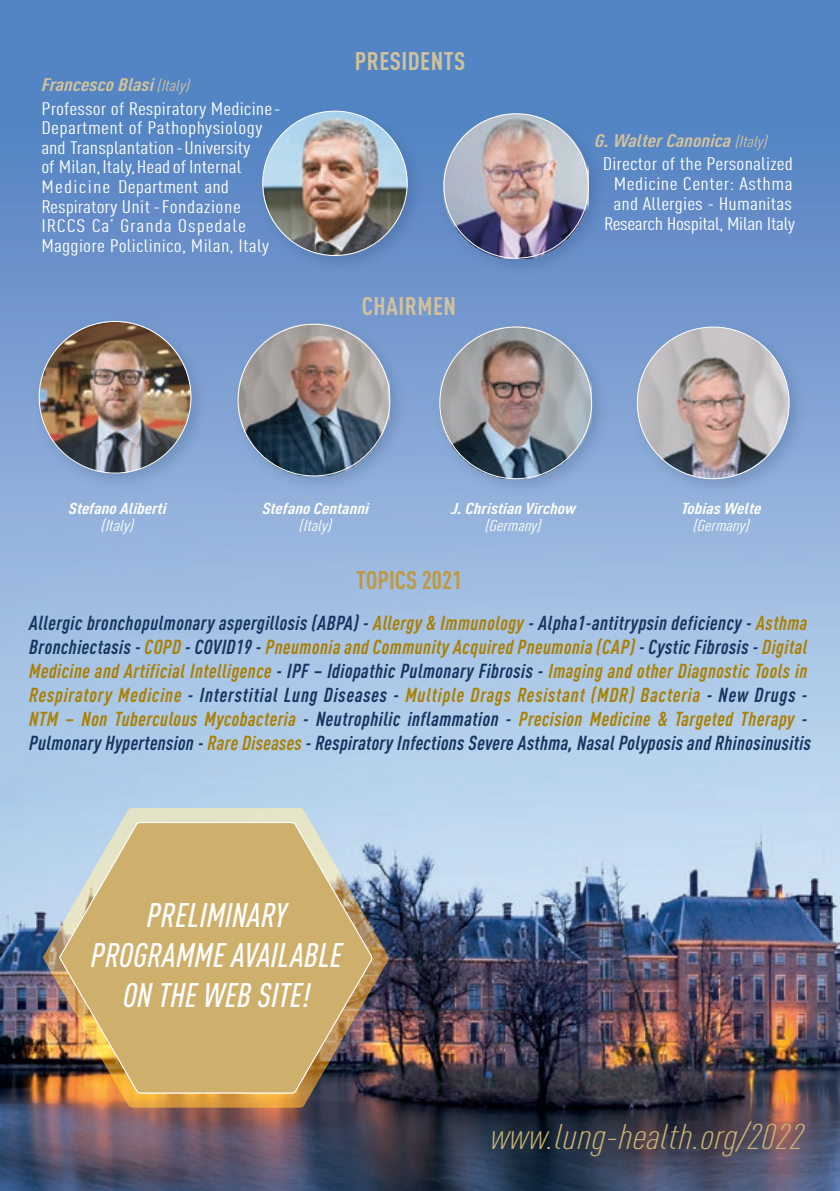
<style>
.page{position:relative;width:840px;height:1191px;background:#fff}
.page>*{position:absolute;margin:0;border:0;box-sizing:border-box;transform-origin:0 0}
.t1{font:italic 300 condensed 35.2px "DIN Pro";color:#c9b373;scale:1.25 1}
.t2{font:italic 500 condensed 33.6px/40px "DIN Pro";letter-spacing:.005em;color:#fff;text-align:center}
.t3{font:700 condensed 25.2px "DIN Pro";letter-spacing:.02em;color:#d2c29b}
.t4{font:700 condensed 25.2px "DIN Pro";color:#bf9942}
.t5{font:italic 700 condensed 20px/24px "DIN Pro";letter-spacing:.025em;color:#153660}
.t6{font:condensed 18px/19.6px "DIN Pro";letter-spacing:.005em;color:#fff;text-align:center;scale:1.25 1}
.t7{font:italic 700 condensed 18px "DIN Pro";color:#d2c29b;scale:1.25 1}
.t8{font:italic 700 condensed 15.6px "DIN Pro";color:#fff;scale:1.25 1}
.t9{font:italic condensed 15.6px "DIN Pro";color:#fff;scale:1.25 1}
.s1{font-weight:400;font-size:15.6px}
.s2{color:#aa8004}
</style>
<div class="page">
<img style="left:0;top:797px;width:839px;height:394px">
<div style="left:0;top:0;width:839px;height:797px;background:linear-gradient(to bottom,#4678bd,#bcd2ed)"></div>
<img style="left:43px;top:808px;width:345px;height:299px">
<svg style="left:59px;top:822px;width:313px;height:271px;background:#c5ab74"></svg>
<img style="left:28px;top:99px;width:783px;height:403px">
<img style="left:35px;top:307px;width:174px;height:171px">
<img style="left:443px;top:114px;width:145px;height:144px">
<img style="left:238px;top:324px;width:152px;height:151px">
<img style="left:439px;top:327px;width:152px;height:152px">
<img style="left:603px;top:282px;width:224px;height:228px">
<img style="left:198px;top:82px;width:276px;height:175px">
<p class="t7" style="left:42px;top:71px;width:120px">Francesco Blasi <span class="s1">(Italy)</span></p>
<p class="t6" style="left:41px;top:97px;width:193px;text-align:left">Professor of Respiratory Medicine -<br>Department of Pathophysiology and Transplantation-University<br>of Milan,Italy,Headof Internal<br>Medicine Department and<br>Respiratory Unit-Fondazione<br>IRCCS Ca’ Granda Ospedale<br>Maggiore Policlinico, Milan, Italy</p>
<p class="t3" style="left:354px;top:42px;width:112px">PRESIDENTS</p>
<p class="t3" style="left:361px;top:287px;width:96px">CHAIRMEN</p>
<p class="t7" style="left:594px;top:127px;width:139px">G. Walter Canonica <span class="s1">(Italy)</span></p>
<p class="t6" style="left:602px;top:152px;width:155px;line-height:20.2px">Director of the Personalized<br>Medicine Center: Asthma and Allergies - Humanitas<br>Research Hospital, Milan Italy</p>
<p class="t8" style="left:69px;top:496px;width:80px">Stefano Aliberti</p>
<p class="t9" style="left:102px;top:514px;width:27px">(Italy)</p>
<p class="t8" style="left:262px;top:496px;width:87px">Stefano Centanni</p>
<p class="t9" style="left:299px;top:514px;width:27px">(Italy)</p>
<p class="t8" style="left:450px;top:496px;width:102px">J. Christian Virchow</p>
<p class="t9" style="left:485px;top:514px;width:46px">(Germany)</p>
<p class="t4" style="left:356px;top:560px;width:108px">TOPICS 2021</p>
<p class="t8" style="left:681px;top:496px;width:65px">Tobias Welte</p>
<p class="t9" style="left:693px;top:514px;width:46px">(Germany)</p>
<p class="t5" style="left:29px;top:609px;width:782px">Allergic bronchopulmonary aspergillosis (ABPA) - <span class="s2">Allergy &amp; Immunology</span> - Alpha1-antitrypsin deficiency - <span class="s2">Asthma </span>Bronchiectasis - <span class="s2">COPD</span> - COVID19 - <span class="s2">Pneumonia and Community Acquired Pneumonia (CAP)</span> - Cystic Fibrosis - <span class="s2">Digital Medicine and Artificial Intelligence</span> - IPF – Idiopathic Pulmonary Fibrosis - <span class="s2">Imaging and other Diagnostic Tools in Respiratory Medicine</span> - Interstitial Lung Diseases - <span class="s2">Multiple Drags Resistant (MDR) Bacteria</span> - New Drugs - <span class="s2">NTM – Non Tuberculous Mycobacteria</span> - Neutrophilic inflammation - <span class="s2">Precision Medicine &amp; Targeted Therapy</span> - Pulmonary Hypertension - <span class="s2">Rare Diseases</span> - Respiratory Infections Severe Asthma, Nasal Polyposis and Rhinosinusitis</p>
<h2 class="t2" style="left:91px;top:891px;width:253px">PRELIMINARY<br>PROGRAMME AVAILABLE<br>ON THE WEB SITE!</h2>
<h1 class="t1" style="left:490px;top:1111px;width:252px">www.lung-health.org/2022</h1>
</div>
